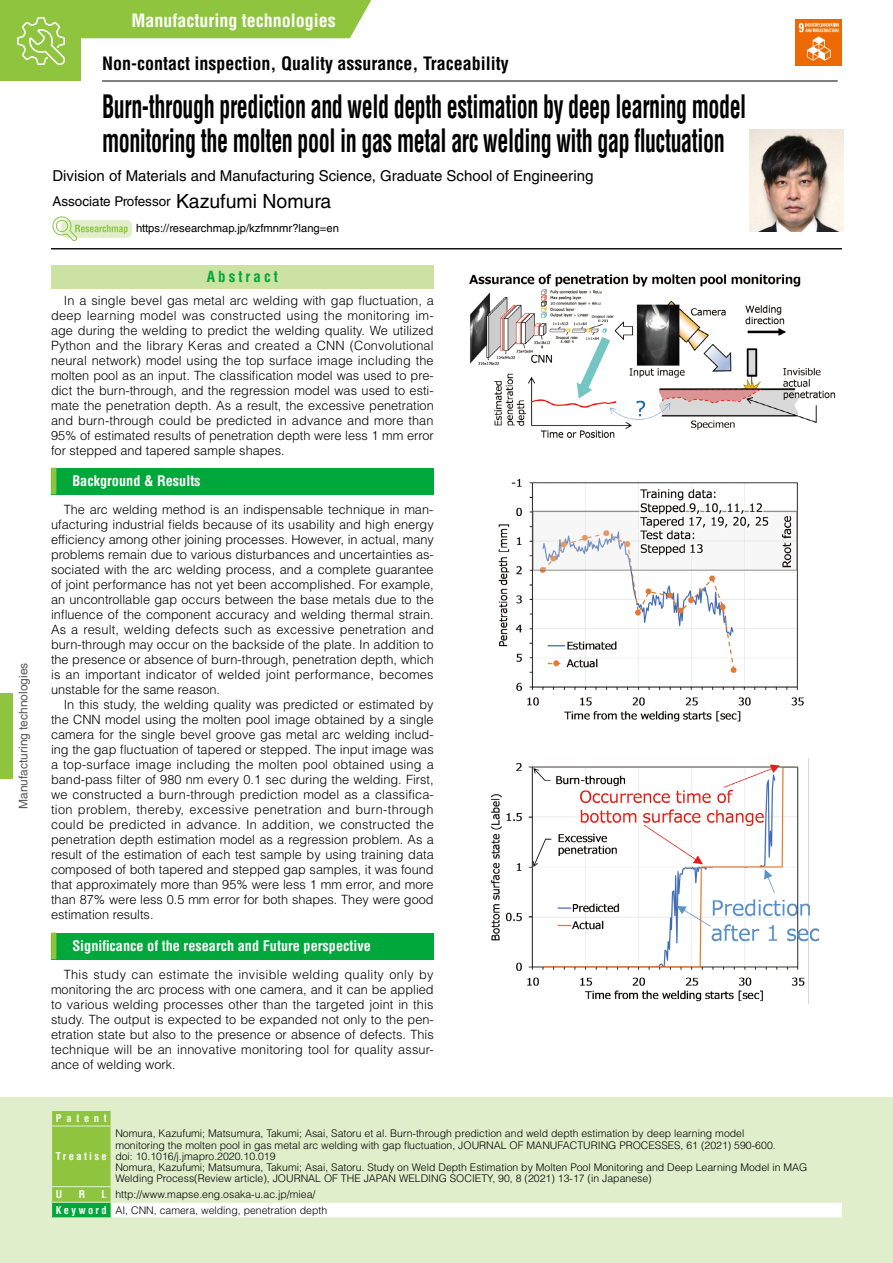
<style>
.page{position:relative;width:893px;height:1263px;background:#fff}
.page>*{position:absolute;margin:0;border:0;box-sizing:border-box;transform-origin:0 0}
.t1{font:700 condensed 31.5px/34.5px "Helvetica LT Std";letter-spacing:-.02em;color:#000;scale:.7 1}
.t2{font:700 condensed 18px "Helvetica LT Std";color:#000}
.t3{font:700 condensed 18px "Helvetica LT Std";color:#fff}
.t4{font:15px "Helvetica LT Std";color:#000}
.t5{font:700 condensed 15px "Helvetica LT Std";letter-spacing:.2em;color:#00a73b}
.t6{font:700 condensed 14.25px "Helvetica LT Std";color:#fff}
.t7{font:13.5px "Helvetica LT Std";color:#000}
.t8{font:300 12.75px/15px "Helvetica LT Std";color:#000;text-align:justify}
.t9{font:12px "Helvetica LT Std";color:#595757}
.t10{font:11.25px "Helvetica LT Std";color:#000}
.t11{font:300 10.5px/11.2px "Helvetica LT Std";color:#000}
.t12{font:700 condensed 10.5px "Helvetica LT Std";letter-spacing:.23em;color:#fff}
.s1{font-size:19.5px}
.s2{font-family:"Gothic MB101 Pr 6 De";font-stretch:normal;font-size:26.55px;color:#8ec43e}
.s3{font-weight:700;font-stretch:condensed;color:#fff}
</style>
<div class="page">
<hr style="left:51px;top:248px;width:791px;height:1px;background:#000">
<div style="left:51px;top:265px;width:383px;height:24px;background:#cce2a3"></div>
<div style="left:51px;top:468px;width:383px;height:26px;background:#00a73b"></div>
<div style="left:51px;top:933px;width:383px;height:26px;background:#00a73b"></div>
<div style="left:795px;top:19px;width:47px;height:47px;background:#ed6a02"></div>
<svg style="left:799px;top:23px;width:40px;height:38px"></svg>
<img style="left:469px;top:274px;width:367px;height:164px">
<img style="left:498px;top:478px;width:306px;height:244px">
<img style="left:490px;top:758px;width:330px;height:246px">
<div style="left:0;top:1097px;width:893px;height:166px;background:#e1eecb"></div>
<div style="left:111px;top:1202px;width:731px;height:16px;background:#fff"></div>
<hr style="left:111px;top:1202px;width:732px;height:1px;background:#e1eecb">
<svg style="left:51px;top:1111px;width:61px;height:106px;background:#81c347"></svg>
<hr style="left:111px;top:1217px;width:732px;height:1px;background:#e1eecb">
<div style="left:61px;top:220px;width:71px;height:18px;background:#e1eecb;border-radius:5px"></div>
<svg style="left:52px;top:216px;width:76px;height:25px"></svg>
<img style="left:750px;top:130px;width:93px;height:102px">
<div style="left:0;top:0;width:81px;height:81px;background:#8ec43e"></div>
<hr style="left:892px;top:0;width:1px;height:81px;background:#8ec43e">
<div style="left:81px;top:0;width:291px;height:38px;background:#8ec43e"></div>
<svg style="left:17px;top:17px;width:48px;height:48px"></svg>
<hr style="left:102px;top:81px;width:736px;height:1px;background:#000">
<div style="left:0;top:693px;width:13px;height:85px;background:#8ec43e"></div>
<p class="t9" style="left:16px;top:809px;width:148px;rotate:-90deg">Manufacturing technologies</p>
<h2 class="t3" style="left:131px;top:9px;width:206px">Manufacturing technologies</h2>
<h2 class="t2" style="left:102px;top:52px;width:408px">Non-contact inspection, Quality assurance, Traceability</h2>
<h1 class="t1" style="left:102px;top:89px;width:922px">Burn-through prediction and weld depth estimation by deep learning model monitoring the molten pool in gas metal arc welding with gap fluctuation</h1>
<p class="t4" style="left:52px;top:167px;width:543px">Division of Materials and Manufacturing Science, Graduate School of Engineering</p>
<p class="t10" style="left:136px;top:222px;width:204px">https://researchmap.jp/kzfmnmr?lang=en</p>
<p class="t7" style="left:52px;top:193px;width:281px">Associate Professor <span class="s1">Kazufumi Nomura</span></p>
<p class="t5" style="left:207px;top:267px;width:72px">Abstract</p>
<p class="t8" style="left:51px;top:292px;width:384px;text-indent:13px">In a single bevel gas metal arc welding with gap fluctuation, a deep learning model was constructed using the monitoring im&shy;age during the welding to predict the welding quality. We utilized Python and the library Keras and created a CNN (Convolutional neural network) model using the top surface image including the molten pool as an input. The classification model was used to pre&shy;dict the burn-through, and the regression model was used to esti&shy;mate the penetration depth. As a result, the excessive penetration and burn-through could be predicted in advance and more than 95% of estimated results of penetration depth were less 1 mm error for stepped and tapered sample shapes.</p>
<p class="t6" style="left:51px;top:472px;width:151px"><span class="s2">▍</span> Background &amp; Results</p>
<p class="t8" style="left:51px;top:502px;width:384px;text-indent:13px">The arc welding method is an indispensable technique in man&shy;ufacturing industrial fields because of its usability and high energy efficiency among other joining processes. However, in actual, many problems remain due to various disturbances and uncertainties as&shy;sociated with the arc welding process, and a complete guarantee of joint performance has not yet been accomplished. For example, an uncontrollable gap occurs between the base metals due to the influence of the component accuracy and welding thermal strain.<br>As a result, welding defects such as excessive penetration and burn-through may occur on the backside of the plate. In addition to the presence or absence of burn-through, penetration depth, which is an important indicator of welded joint performance, becomes unstable for the same reason.</p>
<p class="t8" style="left:51px;top:697px;width:384px;text-indent:13px">In this study, the welding quality was predicted or estimated by the CNN model using the molten pool image obtained by a single camera for the single bevel groove gas metal arc welding includ&shy;ing the gap fluctuation of tapered or stepped. The input image was a top-surface image including the molten pool obtained using a band-pass filter of 980 nm every 0.1 sec during the welding. First, we constructed a burn-through prediction model as a classifica&shy;tion problem, thereby, excessive penetration and burn-through could be predicted in advance. In addition, we constructed the penetration depth estimation model as a regression problem. As a result of the estimation of each test sample by using training data composed of both tapered and stepped gap samples, it was found that approximately more than 95% were less 1 mm error, and more than 87% were less 0.5 mm error for both shapes. They were good estimation results.</p>
<p class="t6" style="left:51px;top:937px;width:321px"><span class="s2">▍</span> Significance of the research and Future perspective</p>
<p class="t8" style="left:51px;top:967px;width:384px;text-indent:13px">This study can estimate the invisible welding quality only by monitoring the arc process with one camera, and it can be applied to various welding processes other than the targeted joint in this study. The output is expected to be expanded not only to the pen&shy;etration state but also to the presence or absence of defects. This technique will be an innovative monitoring tool for quality assur&shy;ance of welding work.</p>
<p class="t12" style="left:56px;top:1111px;width:53px">Patent</p>
<p class="t12" style="left:56px;top:1149px;width:53px">Treatise</p>
<p class="t11" style="left:115px;top:1128px;width:694px">Nomura, Kazufumi; Matsumura, Takumi; Asai, Satoru et al. Burn-through prediction and weld depth estimation by deep learning model<br>monitoring the molten pool in gas metal arc welding with gap fluctuation, JOURNAL OF MANUFACTURING PROCESSES, 61 (2021) 590-600.<br>doi: 10.1016/j.jmapro.2020.10.019<br>Nomura, Kazufumi; Matsumura, Takumi; Asai, Satoru. Study on Weld Depth Estimation by Molten Pool Monitoring and Deep Learning Model in MAG Welding Process(Review article), JOURNAL OF THE JAPAN WELDING SOCIETY, 90, 8 (2021) 13-17 (in Japanese)</p>
<p class="t12" style="left:56px;top:1187px;width:8px">U</p>
<p class="t12" style="left:79px;top:1187px;width:8px">R</p>
<p class="t11" style="left:56px;top:1186px;width:273px;line-height:15.6px;text-indent:46px"><span class="s3">L</span> http://www.mapse.eng.osaka-u.ac.jp/miea/<br><span class="s3">K e y w o r d</span> AI, CNN, camera, welding, penetration depth</p>
</div>
